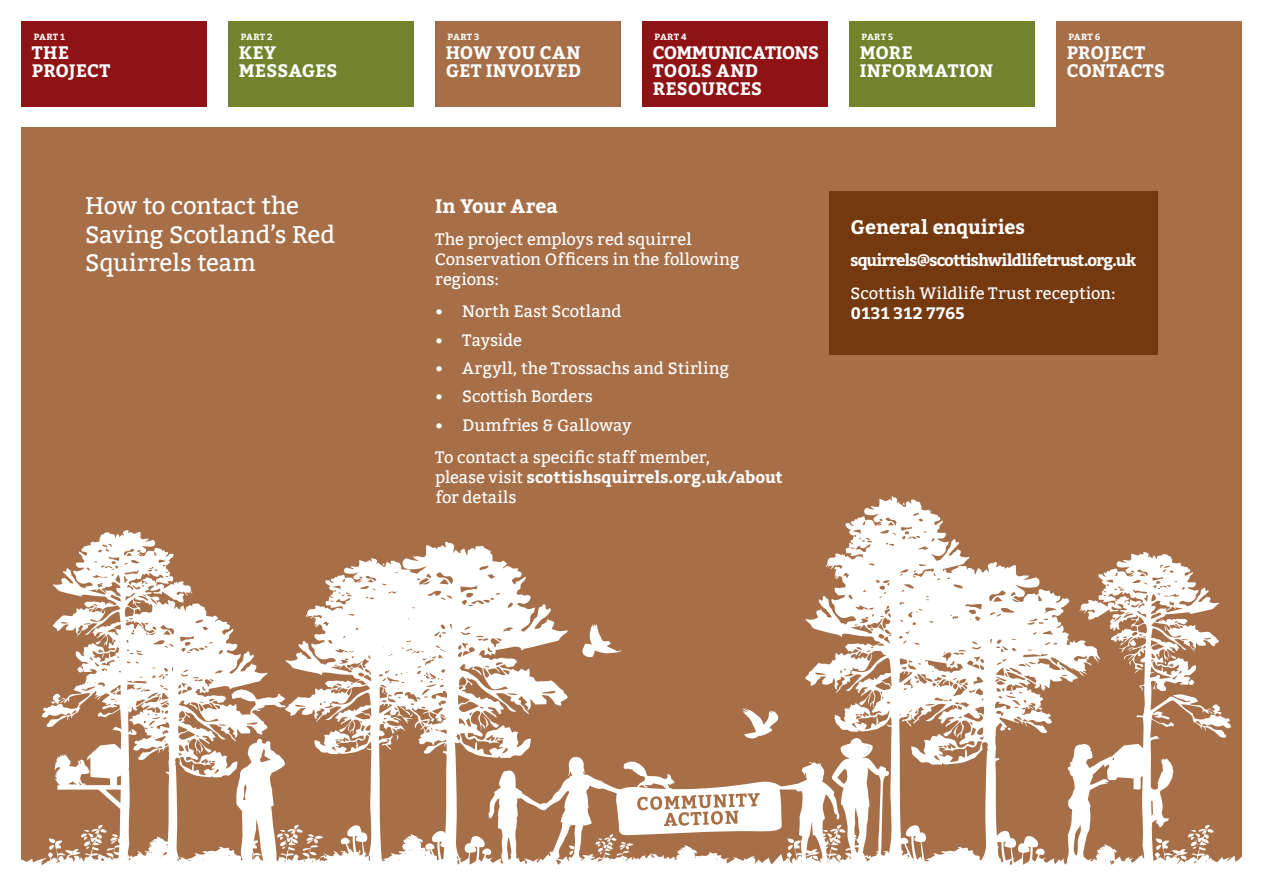
<style>
.page{position:relative;width:1263px;height:893px;background:#fff}
.page>*{position:absolute;margin:0;border:0;box-sizing:border-box;transform-origin:0 0}
.t1{font:24px/28.8px "Bitter";color:#fff}
.t2{font:700 19.5px "Bitter";color:#fff}
.t3{font:700 18px/18px "Bitter";letter-spacing:.005em;color:#fff}
.t4{font:16.5px/19.8px "Bitter";letter-spacing:.005em;color:#fff}
.t5{font:700 16.5px/19.8px "Bitter";letter-spacing:.005em;color:#fff}
.t6{font:700 16.5px "Bitter";letter-spacing:-.05em;color:#fff}
.t7{font:700 16.5px "Bitter";letter-spacing:.015em;color:#fff}
.t8{font:700 9px "Bitter";letter-spacing:.03em;color:#fff}
.s1{font-weight:400}
</style>
<div class="page">
<div style="left:21px;top:128px;width:1221px;height:744px;background:#a76f48"></div>
<svg style="left:21px;top:496px;width:1221px;height:376px"></svg>
<svg style="left:812px;top:855px;width:7px;height:5px"></svg>
<svg style="left:787px;top:838px;width:14px;height:13px"></svg>
<svg style="left:826px;top:825px;width:20px;height:21px"></svg>
<svg style="left:569px;top:845px;width:6px;height:10px"></svg>
<svg style="left:595px;top:834px;width:38px;height:20px"></svg>
<svg style="left:277px;top:825px;width:46px;height:30px"></svg>
<svg style="left:49px;top:838px;width:13px;height:13px"></svg>
<svg style="left:81px;top:825px;width:38px;height:24px"></svg>
<svg style="left:1156px;top:825px;width:58px;height:35px"></svg>
<svg style="left:867px;top:695px;width:5px;height:9px"></svg>
<svg style="left:347px;top:723px;width:5px;height:8px"></svg>
<svg style="left:1208px;top:704px;width:14px;height:11px"></svg>
<svg style="left:1120px;top:642px;width:5px;height:4px"></svg>
<svg style="left:1164px;top:652px;width:6px;height:12px"></svg>
<svg style="left:1164px;top:625px;width:2px;height:6px"></svg>
<svg style="left:51px;top:694px;width:14px;height:10px"></svg>
<svg style="left:953px;top:725px;width:6px;height:11px"></svg>
<svg style="left:483px;top:716px;width:5px;height:11px"></svg>
<svg style="left:198px;top:743px;width:5px;height:9px"></svg>
<svg style="left:595px;top:779px;width:10px;height:5px"></svg>
<svg style="left:714px;top:813px;width:6px;height:9px"></svg>
<svg style="left:669px;top:816px;width:3px;height:5px"></svg>
<svg style="left:653px;top:799px;width:6px;height:9px"></svg>
<svg style="left:742px;top:707px;width:37px;height:32px"></svg>
<svg style="left:582px;top:624px;width:39px;height:33px"></svg>
<div style="left:642px;top:21px;width:186px;height:85px;background:#8f1315"></div>
<div style="left:21px;top:21px;width:186px;height:85px;background:#8f1315"></div>
<div style="left:849px;top:21px;width:186px;height:85px;background:#72832e"></div>
<div style="left:228px;top:21px;width:186px;height:85px;background:#72832e"></div>
<div style="left:1056px;top:21px;width:186px;height:112px;background:#a76f48"></div>
<div style="left:435px;top:21px;width:186px;height:85px;background:#a76f48"></div>
<div style="left:829px;top:191px;width:329px;height:164px;background:#75390f"></div>
<p class="t8" style="left:655px;top:31px;width:34px">PART 4</p>
<p class="t8" style="left:241px;top:31px;width:33px">PART 2</p>
<p class="t8" style="left:448px;top:31px;width:33px">PART 3</p>
<p class="t8" style="left:1068px;top:31px;width:33px">PART 6</p>
<p class="t8" style="left:34px;top:31px;width:33px">PART 1</p>
<p class="t3" style="left:32px;top:44px;width:80px">THE<br>PROJECT</p>
<p class="t3" style="left:239px;top:44px;width:100px">KEY<br>MESSAGES</p>
<p class="t3" style="left:446px;top:44px;width:137px">HOW YOU CAN<br>GET INVOLVED</p>
<p class="t3" style="left:653px;top:44px;width:168px">COMMUNICATIONS<br>TOOLS AND<br>RESOURCES</p>
<p class="t3" style="left:860px;top:44px;width:135px">MORE<br>INFORMATION</p>
<p class="t3" style="left:1067px;top:44px;width:100px">PROJECT<br>CONTACTS</p>
<p class="t8" style="left:861px;top:31px;width:33px">PART 5</p>
<h1 class="t1" style="left:85px;top:191px;width:252px">How to contact the<br>Saving Scotland s’ Red<br>Squirrels team</h1>
<p class="t2" style="left:435px;top:194px;width:124px">In Your Area</p>
<p class="t4" style="left:435px;top:230px;width:306px">The project employs red squirrel<br>Conservation Officers in the following regions:</p>
<p class="t4" style="left:462px;top:302px;width:161px">North East Scotland</p>
<p class="t4" style="left:435px;top:302px;width:10px">•</p>
<p class="t4" style="left:435px;top:330px;width:10px">•</p>
<p class="t4" style="left:462px;top:330px;width:61px">Tayside</p>
<p class="t4" style="left:435px;top:358px;width:10px">•</p>
<p class="t4" style="left:462px;top:358px;width:268px">Argyll, the Trossachs and Stirling</p>
<p class="t4" style="left:435px;top:387px;width:10px">•</p>
<p class="t4" style="left:462px;top:387px;width:132px">Scottish Borders</p>
<p class="t4" style="left:462px;top:415px;width:171px">Dumfries &amp; Galloway</p>
<p class="t4" style="left:435px;top:409px;width:276px;line-height:32.5px">•<br>To contact a specific staff member,</p>
<p class="t5" style="left:435px;top:467px;width:349px"><span class="s1">please visit</span> scottishsquirrels.org.uk/about <span class="s1">for details</span></p>
<p class="t2" style="left:850px;top:215px;width:176px">General enquiries</p>
<p class="t6" style="left:850px;top:251px;width:287px">squirrels@scottishwildlifetrust.org.uk</p>
<p class="t4" style="left:850px;top:284px;width:267px">Scottish Wildlife Trust reception:</p>
<p class="t7" style="left:850px;top:303px;width:116px">0131 312 7765</p>
</div>
